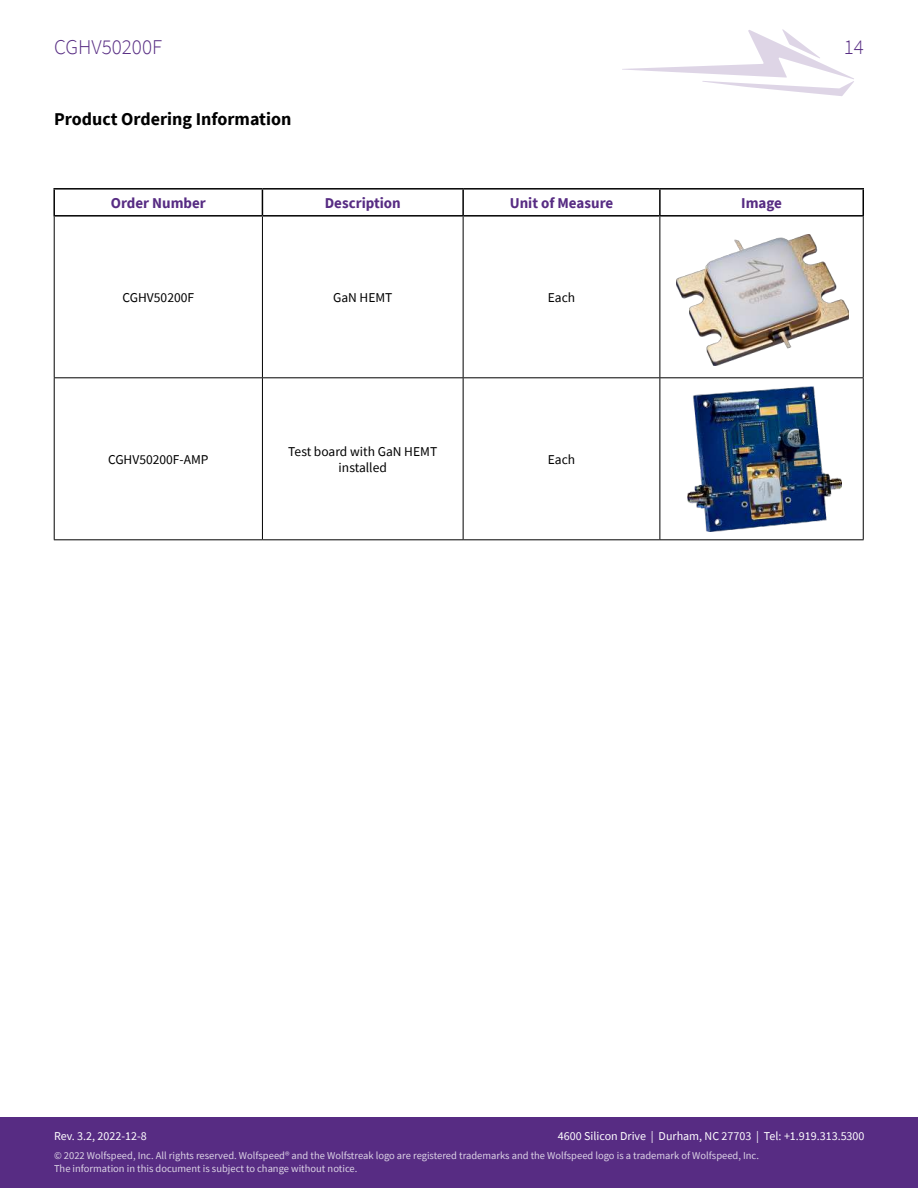
<style>
.page{position:relative;width:918px;height:1188px;background:#fff}
.page>*{position:absolute;margin:0;border:0;box-sizing:border-box;transform-origin:0 0}
.t1{font:300 21px "Source Sans Pro";color:#572c83}
.t2{font:700 18px "Source Sans Pro";color:#000}
.t3{font:700 15px "Source Sans Pro";color:#572c83}
.t4{font:13.5px/16.2px "Source Sans Pro";color:#000;text-align:center}
.t5{font:12px "Source Sans Pro";color:#fff}
.t6{font:10.5px/12.6px "Source Sans Pro";color:#fff}
</style>
<div class="page">
<svg style="left:622px;top:29px;width:232px;height:67px"></svg>
<div style="left:0;top:1118px;width:918px;height:70px;background:#572c83"></div>
<hr style="left:463px;top:217px;width:1px;height:160px;background:#000">
<hr style="left:660px;top:217px;width:1px;height:160px;background:#000">
<hr style="left:54px;top:377px;width:208px;height:1px;background:#000">
<hr style="left:262px;top:377px;width:201px;height:1px;background:#000">
<hr style="left:463px;top:377px;width:197px;height:1px;background:#000">
<hr style="left:463px;top:378px;width:1px;height:161px;background:#000">
<hr style="left:660px;top:377px;width:204px;height:1px;background:#000">
<hr style="left:660px;top:378px;width:1px;height:161px;background:#000">
<hr style="left:54px;top:539px;width:208px;height:1px;background:#000">
<hr style="left:262px;top:539px;width:201px;height:1px;background:#000">
<hr style="left:463px;top:539px;width:197px;height:1px;background:#000">
<hr style="left:660px;top:539px;width:204px;height:1px;background:#000">
<hr style="left:53px;top:188px;width:209px;height:2px;background:#000">
<hr style="left:262px;top:188px;width:201px;height:2px;background:#000">
<hr style="left:463px;top:188px;width:197px;height:2px;background:#000">
<hr style="left:660px;top:188px;width:204px;height:2px;background:#000">
<hr style="left:53px;top:215px;width:209px;height:2px;background:#000">
<hr style="left:262px;top:215px;width:201px;height:2px;background:#000">
<hr style="left:463px;top:215px;width:197px;height:2px;background:#000">
<hr style="left:660px;top:215px;width:204px;height:2px;background:#000">
<hr style="left:53px;top:190px;width:2px;height:25px;background:#000">
<svg style="left:262px;top:190px;width:1px;height:25px"></svg>
<hr style="left:462px;top:190px;width:2px;height:25px;background:#000">
<hr style="left:659px;top:190px;width:2px;height:25px;background:#000">
<svg style="left:863px;top:190px;width:1px;height:25px"></svg>
<hr style="left:863px;top:217px;width:1px;height:160px;background:#000">
<hr style="left:863px;top:378px;width:1px;height:161px;background:#000">
<hr style="left:262px;top:217px;width:1px;height:160px;background:#000">
<hr style="left:262px;top:378px;width:1px;height:161px;background:#000">
<hr style="left:54px;top:217px;width:1px;height:160px;background:#000">
<hr style="left:54px;top:378px;width:1px;height:161px;background:#000">
<img style="left:688px;top:386px;width:153px;height:145px">
<img style="left:676px;top:234px;width:173px;height:131px">
<h1 class="t1" style="left:54px;top:34px;width:110px">CGHV50200F</h1>
<h1 class="t1" style="left:844px;top:39px;width:22px">14</h1>
<h2 class="t2" style="left:54px;top:112px;width:239px">Product Ordering Information</h2>
<h3 class="t3" style="left:111px;top:197px;width:97px">Order Number</h3>
<h3 class="t3" style="left:325px;top:197px;width:78px">Description</h3>
<h3 class="t3" style="left:510px;top:197px;width:105px">Unit of Measure</h3>
<h3 class="t3" style="left:741px;top:197px;width:42px">Image</h3>
<p class="t4" style="left:123px;top:291px;width:73px">CGHV50200F</p>
<p class="t4" style="left:333px;top:291px;width:61px">GaN HEMT</p>
<p class="t4" style="left:548px;top:291px;width:29px">Each</p>
<p class="t4" style="left:108px;top:452px;width:102px">CGHV50200F-AMP</p>
<p class="t4" style="left:288px;top:444px;width:150px">Test board with GaN HEMT installed</p>
<p class="t4" style="left:548px;top:452px;width:29px">Each</p>
<p class="t5" style="left:558px;top:1131px;width:308px">4600 Silicon Drive | Durham, NC 27703 | Tel: +1.919.313.5300</p>
<p class="t5" style="left:54px;top:1131px;width:94px">Rev. 3.2, 2022-12-8</p>
<p class="t6" style="left:54px;top:1150px;width:707px">© 2022 Wolfspeed, Inc. All rights reserved. Wolfspeed® and the Wolfstreak logo are registered trademarks and the Wolfspeed logo is a trademark of Wolfspeed, Inc.<br>The information in this document is subject to change without notice.</p>
</div>
